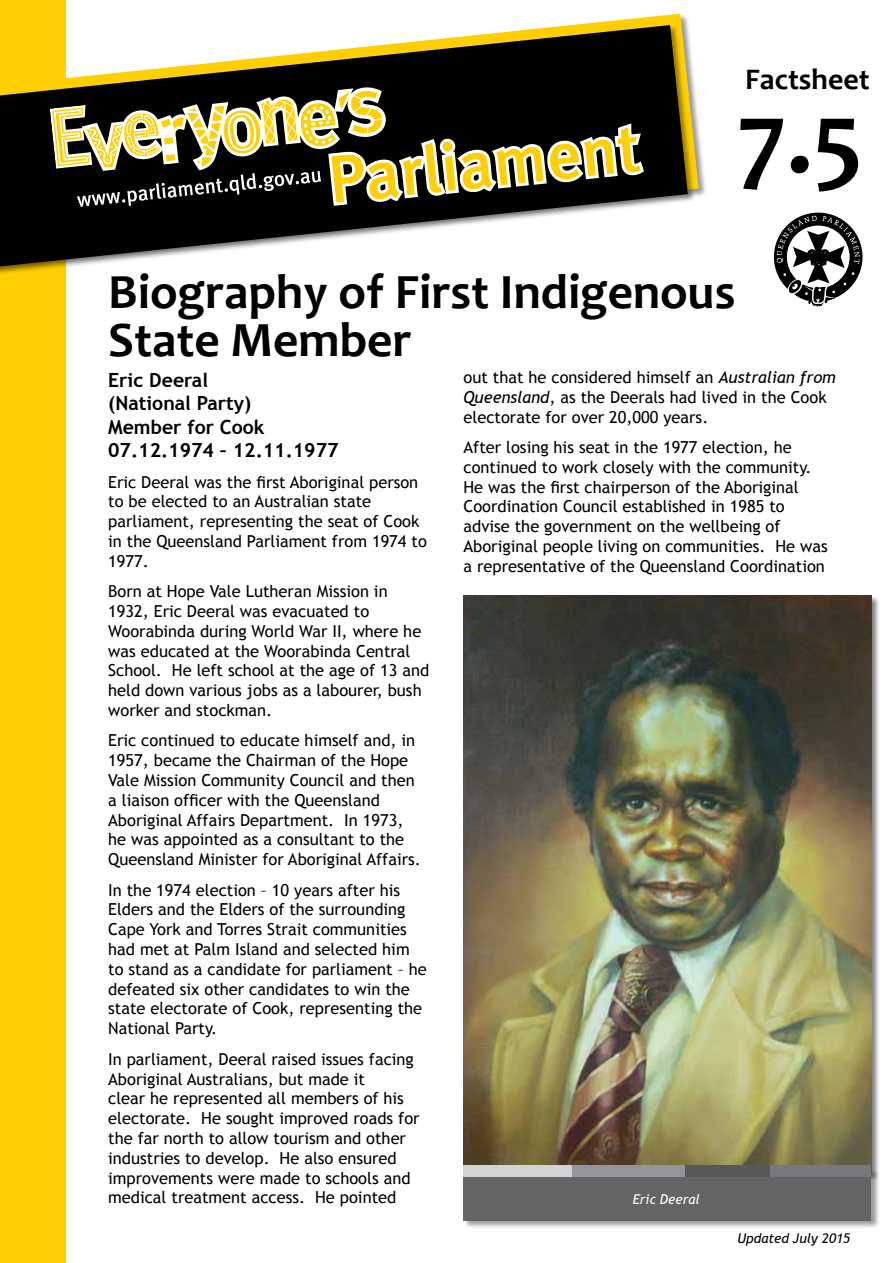
<style>
.page{position:relative;width:893px;height:1263px;background:#fff}
.page>*{position:absolute;margin:0;border:0;box-sizing:border-box;transform-origin:0 0}
.t1{font:700 105px "Candara";color:#000}
.t2{font:700 49.5px/48px "Candara";color:#000}
.t3{font:700 30px "Candara";color:#000}
.t4{font:700 19.5px/23.4px "Trebuchet MS";color:#000}
.t5{font:16.5px/19.8px "Trebuchet MS";color:#000}
.t6{font:italic 13.5px "Trebuchet MS";color:#000}
.t7{font:italic 13.5px "Trebuchet MS";color:#fff}
.s1{font-style:italic}
</style>
<div class="page">
<div style="left:0;top:0;width:66px;height:1263px;background:#ffcf01"></div>
<svg style="left:572px;top:14px;width:127px;height:182px"></svg>
<div style="left:0;top:25px;width:697px;height:256px;background:#000;opacity:.4"></div>
<svg style="left:0;top:25px;width:688px;height:247px"></svg>
<svg style="left:50px;top:87px;width:594px;height:120px;background:#595233"></svg>
<div style="left:774px;top:213px;width:88px;height:88px;background:#000;border-radius:50%"></div>
<svg style="left:777px;top:216px;width:83px;height:91px"></svg>
<div style="left:463px;top:595px;width:417px;height:586px;background:#000;opacity:.5"></div>
<img style="left:463px;top:595px;width:408px;height:570px">
<div style="left:463px;top:1169px;width:417px;height:60px;background:#000;opacity:.4"></div>
<div style="left:463px;top:1169px;width:408px;height:51px;background:#636466"></div>
<div style="left:463px;top:1165px;width:117px;height:11px;background:#d1d3d4"></div>
<div style="left:572px;top:1165px;width:127px;height:11px;background:#939598"></div>
<div style="left:685px;top:1165px;width:107px;height:11px;background:#58595b"></div>
<div style="left:771px;top:1165px;width:100px;height:11px;background:#77787b"></div>
<h3 class="t3" style="left:745px;top:61px;width:126px">Factsheet</h3>
<h1 class="t1" style="left:738px;top:73px;width:126px">7.5</h1>
<h2 class="t2" style="left:108px;top:267px;width:629px">Biography of First Indigenous<br>State Member</h2>
<p class="t4" style="left:108px;top:368px;width:232px">Eric Deeral<br>(National Party)<br>Member for Cook<br>07.12.1974 – 12.11.1977</p>
<p class="t5" style="left:108px;top:472px;width:320px">Eric Deeral was the first Aboriginal person to be elected to an Australian state parliament, representing the seat of Cook in the Queensland Parliament from 1974 to 1977.</p>
<p class="t5" style="left:108px;top:582px;width:322px">Born at Hope Vale Lutheran Mission in 1932, Eric Deeral was evacuated to Woorabinda during World War II, where he was educated at the Woorabinda Central School. He left school at the age of 13 and held down various jobs as a labourer, bush worker and stockman.</p>
<p class="t5" style="left:108px;top:731px;width:314px">Eric continued to educate himself and, in 1957, became the Chairman of the Hope Vale Mission Community Council and then a liaison officer with the Queensland Aboriginal Affairs Department. In 1973, he was appointed as a consultant to the Queensland Minister for Aboriginal Affairs.</p>
<p class="t5" style="left:108px;top:880px;width:320px">In the 1974 election – 10 years after his Elders and the Elders of the surrounding Cape York and Torres Strait communities had met at Palm Island and selected him to stand as a candidate for parliament – he defeated six other candidates to win the state electorate of Cook, representing the National Party.</p>
<p class="t5" style="left:108px;top:1049px;width:313px">In parliament, Deeral raised issues facing Aboriginal Australians, but made it<br>clear he represented all members of his electorate. He sought improved roads for the far north to allow tourism and other industries to develop. He also ensured improvements were made to schools and medical treatment access. He pointed</p>
<p class="t5" style="left:463px;top:367px;width:374px">out that he considered himself an <span class="s1">Australian from<br>Queensland</span>, as the Deerals had lived in the Cook electorate for over 20,000 years.</p>
<p class="t5" style="left:463px;top:437px;width:366px">After losing his seat in the 1977 election, he continued to work closely with the community.<br>He was the first chairperson of the Aboriginal Coordination Council established in 1985 to advise the government on the wellbeing of Aboriginal people living on communities. He was a representative of the Queensland Coordination</p>
<p class="t7" style="left:633px;top:1191px;width:69px">Eric Deeral</p>
<p class="t6" style="left:737px;top:1230px;width:114px">Updated July 2015</p>
</div>
